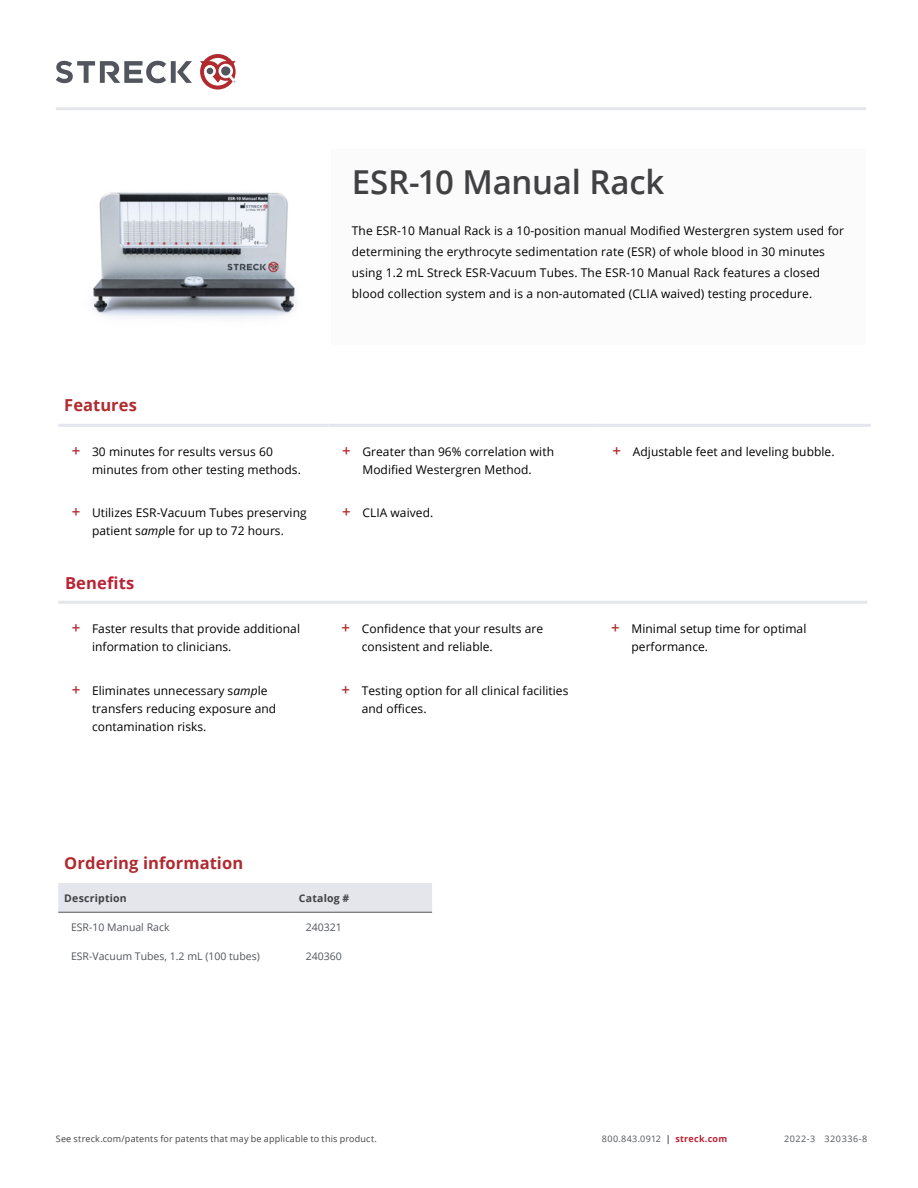
<style>
.page{position:relative;width:918px;height:1188px;background:#fff}
.page>*{position:absolute;margin:0;border:0;box-sizing:border-box;transform-origin:0 0}
.t1{font:600 33px "Open Sans";letter-spacing:-.01em;color:#414042}
.t2{font:700 16.5px "Open Sans";letter-spacing:.005em;color:#b02a2f}
.t3{font:700 16.5px "Open Sans";letter-spacing:.01em;color:#ba2334}
.t4{font:12px/18px "Open Sans";letter-spacing:.005em;color:#000}
.t5{font:10.5px "Open Sans";color:#52555b}
.t6{font:700 10.5px "Open Sans";letter-spacing:.02em;color:#414042}
.t7{font:9px "Open Sans";letter-spacing:.02em;color:#414042}
.t8{font:9px "Open Sans";letter-spacing:.04em;color:#52555b}
.t9{font:9px "Open Sans";letter-spacing:.06em;color:#52555b}
.s1{font-weight:600;font-size:15px;color:#b02a2f}
.s2{font-style:italic}
.s3{font-weight:700}
.s4{font-weight:700;color:#ba2334}
</style>
<div class="page">
<svg style="left:200px;top:54px;width:36px;height:36px"></svg>
<svg style="left:56px;top:61px;width:136px;height:22px"></svg>
<hr style="left:56px;top:107px;width:810px;height:3px;background:#e4e6eb">
<img style="left:93px;top:192px;width:203px;height:126px">
<div style="left:332px;top:149px;width:534px;height:196px;background:#fbfbfc"></div>
<hr style="left:58px;top:601px;width:270px;height:3px;background:#e4e6eb">
<hr style="left:328px;top:601px;width:270px;height:3px;background:#e4e6eb">
<hr style="left:598px;top:601px;width:269px;height:3px;background:#e4e6eb">
<hr style="left:58px;top:424px;width:271px;height:3px;background:#e4e6eb">
<hr style="left:329px;top:424px;width:270px;height:3px;background:#e4e6eb">
<hr style="left:599px;top:424px;width:272px;height:3px;background:#e4e6eb">
<div style="left:58px;top:883px;width:374px;height:29px;background:#e4e6eb"></div>
<hr style="left:58px;top:912px;width:235px;height:1px;background:#52555b">
<hr style="left:293px;top:912px;width:139px;height:1px;background:#52555b">
<h1 class="t1" style="left:352px;top:160px;width:314px">ESR-10 Manual Rack</h1>
<p class="t4" style="left:352px;top:220px;width:494px;line-height:21px">The ESR-10 Manual Rack is a 10-position manual Modified Westergren system used for determining the erythrocyte sedimentation rate (ESR) of whole blood in 30 minutes using 1.2 mL Streck ESR-Vacuum Tubes. The ESR-10 Manual Rack features a closed blood collection system and is a non-automated (CLIA waived) testing procedure.</p>
<h2 class="t2" style="left:64px;top:394px;width:74px">Features</h2>
<p class="t4" style="left:92px;top:443px;width:210px;text-indent:-20px"><span class="s1">+</span> 30 minutes for results versus 60 minutes from other testing methods.</p>
<p class="t4" style="left:342px;top:443px;width:213px;text-align:center"><span class="s1">+</span> Greater than 96% correlation with<br>Modified Westergren Method.</p>
<p class="t4" style="left:613px;top:443px;width:224px"><span class="s1">+</span> Adjustable feet and leveling bubble.</p>
<p class="t4" style="left:72px;top:504px;width:236px;text-align:center"><span class="s1">+</span> Utilizes ESR-Vacuum Tubes preserving patient s<span class="s2">amp</span>le for up to 72 hours.</p>
<p class="t4" style="left:342px;top:504px;width:93px"><span class="s1">+</span> CLIA waived.</p>
<h2 class="t3" style="left:65px;top:571px;width:71px">Benefits</h2>
<p class="t4" style="left:92px;top:620px;width:210px;text-indent:-20px"><span class="s1">+</span> Faster results that provide additional information to clinicians.</p>
<p class="t4" style="left:362px;top:620px;width:183px;text-indent:-20px"><span class="s1">+</span> Confidence that your results are consistent and reliable.</p>
<p class="t4" style="left:631px;top:620px;width:176px;text-indent:-20px"><span class="s1">+</span> Minimal setup time for optimal performance.</p>
<p class="t4" style="left:92px;top:681px;width:186px;text-indent:-20px"><span class="s1">+</span> Eliminates unnecessary s<span class="s2">amp</span>le transfers reducing exposure and contamination risks.</p>
<p class="t4" style="left:362px;top:681px;width:208px;text-indent:-20px"><span class="s1">+</span> Testing option for all clinical facilities and offices.</p>
<h2 class="t2" style="left:64px;top:852px;width:180px">Ordering information</h2>
<p class="t6" style="left:64px;top:890px;width:64px">Description</p>
<p class="t6" style="left:299px;top:890px;width:52px">Catalog #</p>
<p class="t5" style="left:71px;top:920px;width:100px">ESR-10 Manual Rack</p>
<p class="t5" style="left:306px;top:920px;width:38px">240321</p>
<p class="t5" style="left:71px;top:949px;width:190px">ESR-Vacuum Tubes, 1.2 mL (100 tubes)</p>
<p class="t5" style="left:306px;top:949px;width:38px">240360</p>
<p class="t7" style="left:56px;top:1133px;width:323px">See streck.com/patents for patents that may be applicable to this product.</p>
<p class="t8" style="left:602px;top:1133px;width:127px">800.843.0912 <span class="s3">|</span> <span class="s4">streck.com</span></p>
<p class="t9" style="left:784px;top:1133px;width:85px">2022-3 320336-8</p>
</div>
